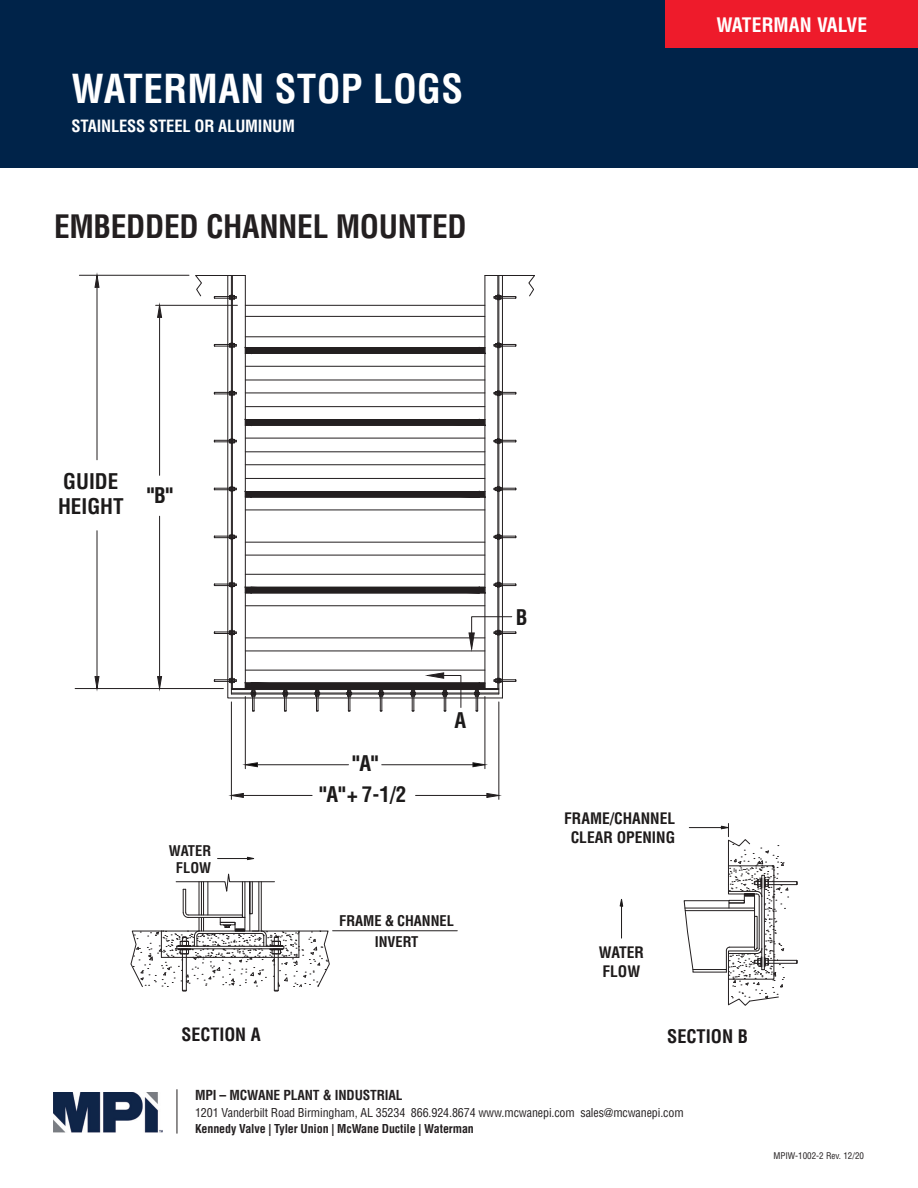
<style>
.page{position:relative;width:918px;height:1188px;background:#fff}
.page>*{position:absolute;margin:0;border:0;box-sizing:border-box;transform-origin:0 0}
.t1{font:700 condensed 39px "Helvetica LT Std";letter-spacing:.01em;color:#fff}
.t2{font:700 condensed 31.5px "Helvetica LT Std";letter-spacing:-.01em;color:#231f20}
.t3{font:700 condensed 21.15px/25.3px "Helvetica LT Std";color:#1c1a1a}
.t4{font:700 condensed 19.5px "Helvetica LT Std";letter-spacing:.01em;color:#fff}
.t5{font:700 condensed 18.3px "Helvetica LT Std";color:#1c191a}
.t6{font:700 condensed 18px "Helvetica LT Std";color:#1c191a}
.t7{font:700 condensed 16.5px "Helvetica LT Std";letter-spacing:-.01em;color:#fff}
.t8{font:700 condensed 16.05px "Helvetica LT Std";color:#1c191a}
.t9{font:700 condensed 15.45px/18.6px "Helvetica LT Std";color:#1e1b1b;text-align:center}
.t10{font:700 condensed 15px "Helvetica LT Std";color:#1c191a}
.t11{font:700 condensed 14.4px/17.2px "Helvetica LT Std";color:#1e1b1b;text-align:center}
.t12{font:700 condensed 13.5px "Helvetica LT Std";letter-spacing:-.01em;color:#231f20}
.t13{font:condensed 12px "Helvetica LT Std";letter-spacing:-.01em;color:#231f20}
.t14{font:700 condensed 12px "Helvetica LT Std";letter-spacing:-.01em;color:#231f20}
.t15{font:condensed 9px "Helvetica LT Std";color:#231f20}
</style>
<div class="page">
<div style="left:0;top:0;width:918px;height:167px;background:#002349"></div>
<div style="left:666px;top:0;width:252px;height:47px;background:#ee1b2b"></div>
<hr style="left:484px;top:697px;width:1px;height:72px;background:#231f20">
<hr style="left:245px;top:697px;width:1px;height:72px;background:#231f20">
<hr style="left:382px;top:764px;width:91px;height:1px;background:#231f20">
<hr style="left:257px;top:764px;width:92px;height:1px;background:#231f20">
<svg style="left:472px;top:762px;width:14px;height:5px"></svg>
<svg style="left:245px;top:762px;width:13px;height:5px"></svg>
<hr style="left:75px;top:688px;width:148px;height:1px;background:#231f20">
<hr style="left:156px;top:305px;width:81px;height:1px;background:#231f20">
<hr style="left:159px;top:516px;width:1px;height:161px;background:#231f20">
<hr style="left:159px;top:317px;width:1px;height:158px;background:#231f20">
<svg style="left:157px;top:676px;width:5px;height:12px"></svg>
<hr style="left:97px;top:531px;width:1px;height:146px;background:#231f20">
<svg style="left:94px;top:676px;width:6px;height:12px"></svg>
<svg style="left:157px;top:305px;width:5px;height:13px"></svg>
<hr style="left:79px;top:275px;width:110px;height:1px;background:#231f20">
<hr style="left:97px;top:287px;width:1px;height:173px;background:#231f20">
<svg style="left:94px;top:275px;width:6px;height:13px"></svg>
<hr style="left:231px;top:702px;width:1px;height:97px;background:#231f20">
<hr style="left:498px;top:702px;width:1px;height:97px;background:#231f20">
<hr style="left:243px;top:795px;width:69px;height:1px;background:#231f20">
<hr style="left:416px;top:795px;width:71px;height:1px;background:#231f20">
<svg style="left:231px;top:793px;width:13px;height:5px"></svg>
<svg style="left:486px;top:793px;width:14px;height:5px"></svg>
<svg style="left:194px;top:275px;width:341px;height:437px"></svg>
<svg style="left:227px;top:275px;width:276px;height:424px"></svg>
<hr style="left:177px;top:1089px;width:1px;height:45px;background:#231f20">
<img style="left:53px;top:1092px;width:109px;height:41px">
<svg style="left:131px;top:873px;width:199px;height:118px"></svg>
<hr style="left:333px;top:930px;width:124px;height:1px;background:#231f20">
<svg style="left:218px;top:856px;width:37px;height:5px"></svg>
<svg style="left:619px;top:899px;width:5px;height:8px"></svg>
<hr style="left:621px;top:906px;width:1px;height:32px;background:#1e1b1b">
<svg style="left:684px;top:823px;width:113px;height:183px"></svg>
<hr style="left:689px;top:827px;width:32px;height:1px;background:#1e1b1b">
<p class="t1" style="left:72px;top:64px;width:393px">WATERMAN STOP LOGS</p>
<p class="t7" style="left:72px;top:116px;width:225px">STAINLESS STEEL OR ALUMINUM</p>
<p class="t2" style="left:54px;top:207px;width:414px">EMBEDDED CHANNEL MOUNTED</p>
<p class="t4" style="left:717px;top:12px;width:152px">WATERMAN VALVE</p>
<p class="t3" style="left:58px;top:468px;width:67px">GUIDE<br>HEIGHT</p>
<p class="t3" style="left:147px;top:483px;width:27px">"B"</p>
<p class="t11" style="left:169px;top:842px;width:44px">WATER<br>FLOW</p>
<p class="t10" style="left:154px;top:842px;width:38px">FLOW</p>
<p class="t6" style="left:181px;top:1023px;width:81px">SECTION A</p>
<p class="t3" style="left:320px;top:748px;width:88px;line-height:30.6px;text-align:center">"A"<br>"A"+ 7-1/2</p>
<p class="t3" style="left:455px;top:707px;width:13px">A</p>
<p class="t11" style="left:339px;top:911px;width:116px;line-height:20.4px">FRAME &amp; CHANNEL<br>INVERT</p>
<p class="t3" style="left:516px;top:604px;width:13px">B</p>
<p class="t8" style="left:588px;top:800px;width:114px">CHANNEL WIDTH</p>
<p class="t9" style="left:564px;top:809px;width:112px">FRAME/CHANNEL<br>CLEAR OPENING</p>
<p class="t9" style="left:599px;top:943px;width:47px;text-align:left">WATER<br>FLOW</p>
<p class="t8" style="left:592px;top:966px;width:48px">WATER</p>
<p class="t5" style="left:667px;top:1025px;width:82px">SECTION B</p>
<p class="t9" style="left:666px;top:1027px;width:70px">SECTION B</p>
<p class="t12" style="left:195px;top:1087px;width:209px">MPI – MCWANE PLANT &amp; INDUSTRIAL</p>
<p class="t13" style="left:195px;top:1105px;width:490px">1201 Vanderbilt Road Birmingham, AL 35234 866.924.8674 www.mcwanepi.com sales@mcwanepi.com</p>
<p class="t14" style="left:195px;top:1121px;width:280px">Kennedy Valve | Tyler Union | McWane Ductile | Waterman</p>
<p class="t15" style="left:773px;top:1150px;width:92px">MPIW-1002-2 Rev. 12/20</p>
</div>
